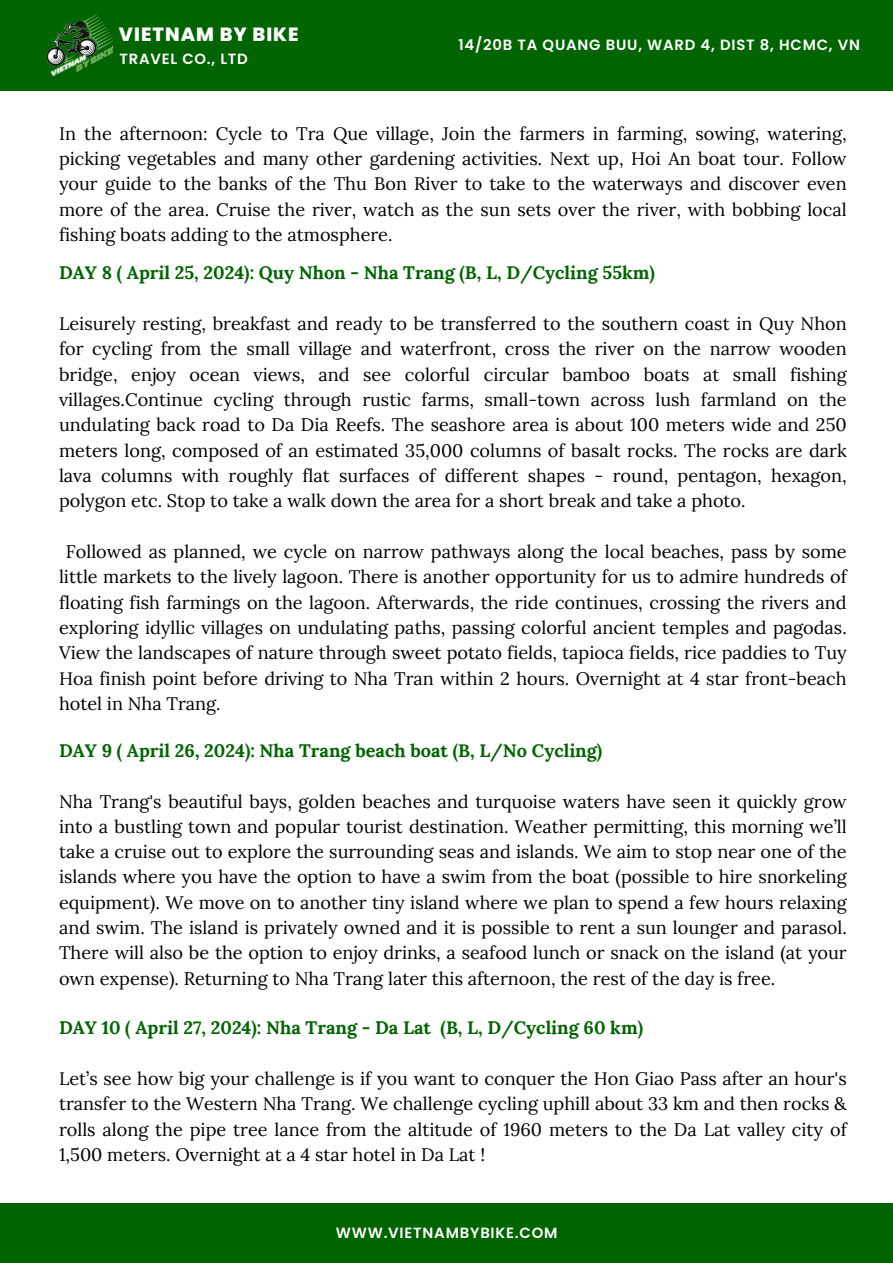
<style>
.page{position:relative;width:893px;height:1263px;background:#fff}
.page>*{position:absolute;margin:0;border:0;box-sizing:border-box;transform-origin:0 0}
.t1{font:800 19.12px "Poppins";letter-spacing:.055em;color:#fefefe}
.t2{font:18.08px/25.3px "Lora";color:#000;text-align:justify}
.t3{font:700 18.08px "Lora";color:#006400}
.t4{font:600 14.85px "Poppins";letter-spacing:.055em;color:#fefefe}
.t5{font:600 14.77px "Poppins";letter-spacing:.055em;color:#fefefe}
</style>
<div class="page">
<div style="left:0;top:0;width:893px;height:91px;background:#006400"></div>
<div style="left:0;top:1204px;width:893px;height:59px;background:#006400"></div>
<img style="left:47px;top:14px;width:65px;height:63px">
<p class="t1" style="left:119px;top:20px;width:181px">VIETNAM BY BIKE</p>
<p class="t5" style="left:120px;top:49px;width:130px">TRAVEL CO., LTD</p>
<p class="t4" style="left:458px;top:34px;width:403px">14/20B TA QUANG BUU, WARD 4, DIST 8, HCMC, VN</p>
<p class="t2" style="left:59px;top:121px;width:789px">In the afternoon: Cycle to Tra Que village, Join the farmers in farming, sowing, watering, picking vegetables and many other gardening activities. Next up, Hoi An boat tour. Follow your guide to the banks of the Thu Bon River to take to the waterways and discover even more of the area. Cruise the river, watch as the sun sets over the river, with bobbing local fishing boats adding to the atmosphere.</p>
<p class="t3" style="left:59px;top:261px;width:597px">DAY 8 ( April 25, 2024): Quy Nhon - Nha Trang (B, L, D/Cycling 55km)</p>
<p class="t2" style="left:59px;top:311px;width:789px">Leisurely resting, breakfast and ready to be transferred to the southern coast in Quy Nhon for cycling from the small village and waterfront, cross the river on the narrow wooden bridge, enjoy ocean views, and see colorful circular bamboo boats at small fishing villages.Continue cycling through rustic farms, small-town across lush farmland on the undulating back road to Da Dia Reefs. The seashore area is about 100 meters wide and 250 meters long, composed of an estimated 35,000 columns of basalt rocks. The rocks are dark lava columns with roughly flat surfaces of different shapes - round, pentagon, hexagon, polygon etc. Stop to take a walk down the area for a short break and take a photo.</p>
<p class="t2" style="left:59px;top:539px;width:789px;text-indent:7px">Followed as planned, we cycle on narrow pathways along the local beaches, pass by some little markets to the lively lagoon. There is another opportunity for us to admire hundreds of floating fish farmings on the lagoon. Afterwards, the ride continues, crossing the rivers and exploring idyllic villages on undulating paths, passing colorful ancient temples and pagodas.<br>View the landscapes of nature through sweet potato fields, tapioca fields, rice paddies to Tuy Hoa finish point before driving to Nha Tran within 2 hours. Overnight at 4 star front-beach hotel in Nha Trang.</p>
<p class="t3" style="left:59px;top:739px;width:545px">DAY 9 ( April 26, 2024): Nha Trang beach boat (B, L/No Cycling)</p>
<p class="t2" style="left:59px;top:788px;width:789px">Nha Trang's beautiful bays, golden beaches and turquoise waters have seen it quickly grow into a bustling town and popular tourist destination. Weather permitting, this morning we’ll take a cruise out to explore the surrounding seas and islands. We aim to stop near one of the islands where you have the option to have a swim from the boat (possible to hire snorkeling equipment). We move on to another tiny island where we plan to spend a few hours relaxing and swim. The island is privately owned and it is possible to rent a sun lounger and parasol.<br>There will also be the option to enjoy drinks, a seafood lunch or snack on the island (at your own expense). Returning to Nha Trang later this afternoon, the rest of the day is free.</p>
<p class="t3" style="left:59px;top:1016px;width:585px">DAY 10 ( April 27, 2024): Nha Trang - Da Lat (B, L, D/Cycling 60 km)</p>
<p class="t2" style="left:59px;top:1066px;width:789px">Let’s see how big your challenge is if you want to conquer the Hon Giao Pass after an hour's transfer to the Western Nha Trang. We challenge cycling uphill about 33 km and then rocks &amp; rolls along the pipe tree lance from the altitude of 1960 meters to the Da Lat valley city of 1,500 meters. Overnight at a 4 star hotel in Da Lat !</p>
<p class="t4" style="left:336px;top:1222px;width:223px">WWW.VIETNAMBYBIKE.COM</p>
</div>
